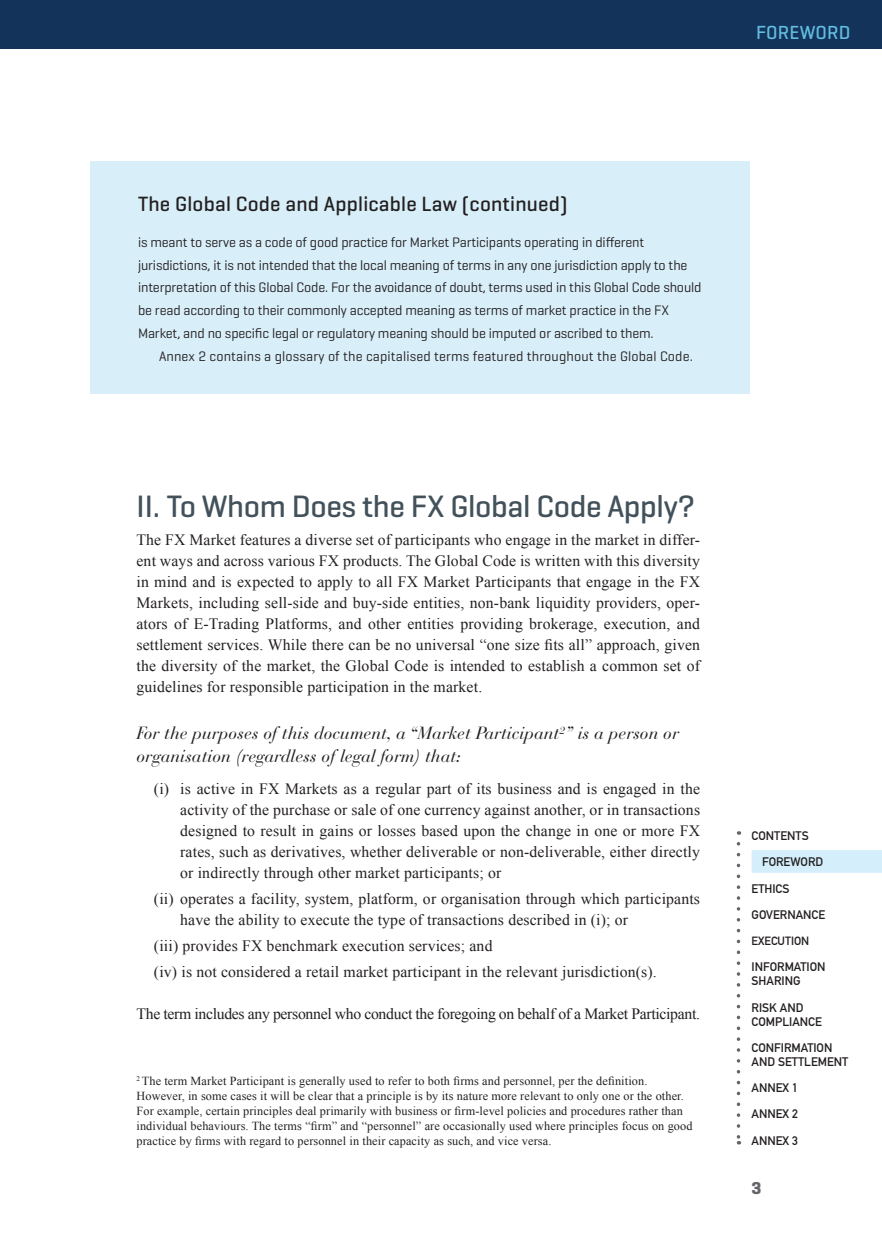
<style>
.page{position:relative;width:882px;height:1260px;background:#fff}
.page>*{position:absolute;margin:0;border:0;box-sizing:border-box;transform-origin:0 0}
.Subhead{font:500 31.5px "Geogrotesque";letter-spacing:-.015em;color:#42515a}
.Foreword_Breakout_Su{font:500 21px "Geogrotesque";letter-spacing:.01em;color:#231f20}
.Subhead_before_Intro{font:500 19.25px "Geogrotesque";letter-spacing:.01em;color:#62bde0}
.Foreword_Subhead{font:italic 17.5px/22.8px "Bauer Bodoni Std";color:#231f20}
.t1{font:700 17.5px "Geogrotesque";color:#64656a}
.Bulletish_Roman_Nume{font:15.75px/21px "Times New Roman";letter-spacing:.01em;color:#231f20;text-align:justify}
.Body_noIndent_14afte{font:15.75px/21px "Times New Roman";letter-spacing:.01em;color:#231f20;text-align:justify}
.Bulletish_Roman_Nume-2{font:15.75px "Times New Roman";letter-spacing:-.02em;color:#231f20}
.Foreword_Breakout_Bo{font:14px/22.8px "Geogrotesque";letter-spacing:-.01em;color:#231f20}
.Foreword_Breakout_Bo-2{font:14px "Geogrotesque";letter-spacing:.01em;color:#231f20}
.Footnotes{font:12.25px/14.9px "Times New Roman";letter-spacing:.01em;color:#231f20}
.Page_Navigation{font:12.25px/14px "DIN Mittelschrift Std";color:#231f20}
.Page_Navigation_Acti{font:12.25px "DIN Mittelschrift Std";color:#231f20}
.Page_Navigation-2{font:11.9px "DIN Mittelschrift Std";color:#231f20}
</style>
<div class="page">
<div style="left:0;top:0;width:882px;height:49px;background:#14335b"></div>
<svg style="left:737px;top:844px;width:3px;height:300px"></svg>
<div style="left:90px;top:161px;width:660px;height:233px;background:#d8eef8"></div>
<div style="left:752px;top:850px;width:130px;height:23px;background:#d4effb"></div>
<p class="Subhead_before_Intro" style="left:756px;top:20px;width:96px">FOREWORD</p>
<p class="Foreword_Breakout_Su" style="left:138px;top:191px;width:431px">The Global Code and Applicable Law (continued)</p>
<p class="Foreword_Breakout_Bo" style="left:138px;top:230px;width:565px">is meant to serve as a code of good practice for Market Participants operating in different jurisdictions, it is not intended that the local meaning of terms in any one jurisdiction apply to the interpretation of this Global Code. For the avoidance of doubt, terms used in this Global Code should be read according to their commonly accepted meaning as terms of market practice in the FX Market, and no specific legal or regulatory meaning should be imputed or ascribed to them.</p>
<p class="Foreword_Breakout_Bo-2" style="left:159px;top:347px;width:535px">Annex 2 contains a glossary of the capitalised terms featured throughout the Global Code.</p>
<p class="Subhead" style="left:136px;top:487px;width:560px">II. To Whom Does the FX Global Code Apply?</p>
<p class="Body_noIndent_14afte" style="left:136px;top:529px;width:565px">The FX Market features a diverse set of participants who engage in the market in differ&shy;ent ways and across various FX products. The Global Code is written with this diversity in mind and is expected to apply to all FX Market Participants that engage in the FX Markets, including sell-side and buy-side entities, non-bank liquidity providers, oper&shy;ators of E-Trading Platforms, and other entities providing brokerage, execution, and settlement services. While there can be no universal “one size fits all” approach, given the diversity of the market, the Global Code is intended to establish a common set of guidelines for responsible participation in the market.</p>
<p class="Foreword_Subhead" style="left:136px;top:722px;width:544px">For the purposes of this document, a “Market Participant<sup>2</sup>” is a person or organisation (regardless of legal form) that:</p>
<p class="Bulletish_Roman_Nume" style="left:180px;top:778px;width:521px;text-indent:-26px">(i) is active in FX Markets as a regular part of its business and is engaged in the activity of the purchase or sale of one currency against another, or in transactions designed to result in gains or losses based upon the change in one or more FX rates, such as derivatives, whether deliverable or non-deliverable, either directly or indirectly through other market participants; or</p>
<p class="Bulletish_Roman_Nume" style="left:180px;top:888px;width:521px;text-indent:-26px">(ii) operates a facility, system, platform, or organisation through which participants have the ability to execute the type of transactions described in (i); or</p>
<p class="Bulletish_Roman_Nume" style="left:154px;top:935px;width:340px">(iii) provides FX benchmark execution services; and</p>
<p class="Bulletish_Roman_Nume" style="left:154px;top:961px;width:504px">(iv) is not considered a retail market participant in the relevant jurisdiction(s).</p>
<p class="Bulletish_Roman_Nume-2" style="left:136px;top:1004px;width:565px">The term includes any personnel who conduct the foregoing on behalf of a Market Participant.</p>
<p class="Footnotes" style="left:136px;top:1073px;width:558px"><sup>2</sup> The term Market Participant is generally used to refer to both firms and personnel, per the definition.<br>However, in some cases it will be clear that a principle is by its nature more relevant to only one or the other.<br>For example, certain principles deal primarily with business or firm-level policies and procedures rather than individual behaviours. The terms “firm” and “personnel” are occasionally used where principles focus on good practice by firms with regard to personnel in their capacity as such, and vice versa.</p>
<p class="Page_Navigation" style="left:752px;top:829px;width:59px">CONTENTS</p>
<p class="Page_Navigation_Acti" style="left:762px;top:855px;width:63px">FOREWORD</p>
<p class="Page_Navigation" style="left:752px;top:881px;width:39px">ETHICS</p>
<p class="Page_Navigation" style="left:752px;top:908px;width:75px">GOVERNANCE</p>
<p class="Page_Navigation-2" style="left:752px;top:934px;width:59px">EXECUTION</p>
<p class="Page_Navigation" style="left:752px;top:960px;width:76px">INFORMATION<br>SHARING</p>
<p class="Page_Navigation" style="left:752px;top:1000px;width:72px">RISK AND<br>COMPLIANCE</p>
<p class="Page_Navigation" style="left:752px;top:1041px;width:98px">CONFIRMATION<br>AND SETTLEMENT</p>
<p class="Page_Navigation" style="left:752px;top:1081px;width:48px">ANNEX 1</p>
<p class="Page_Navigation" style="left:752px;top:1107px;width:48px">ANNEX 2</p>
<p class="Page_Navigation" style="left:752px;top:1133px;width:48px">ANNEX 3</p>
<p class="t1" style="left:752px;top:1177px;width:11px">3</p>
</div>
